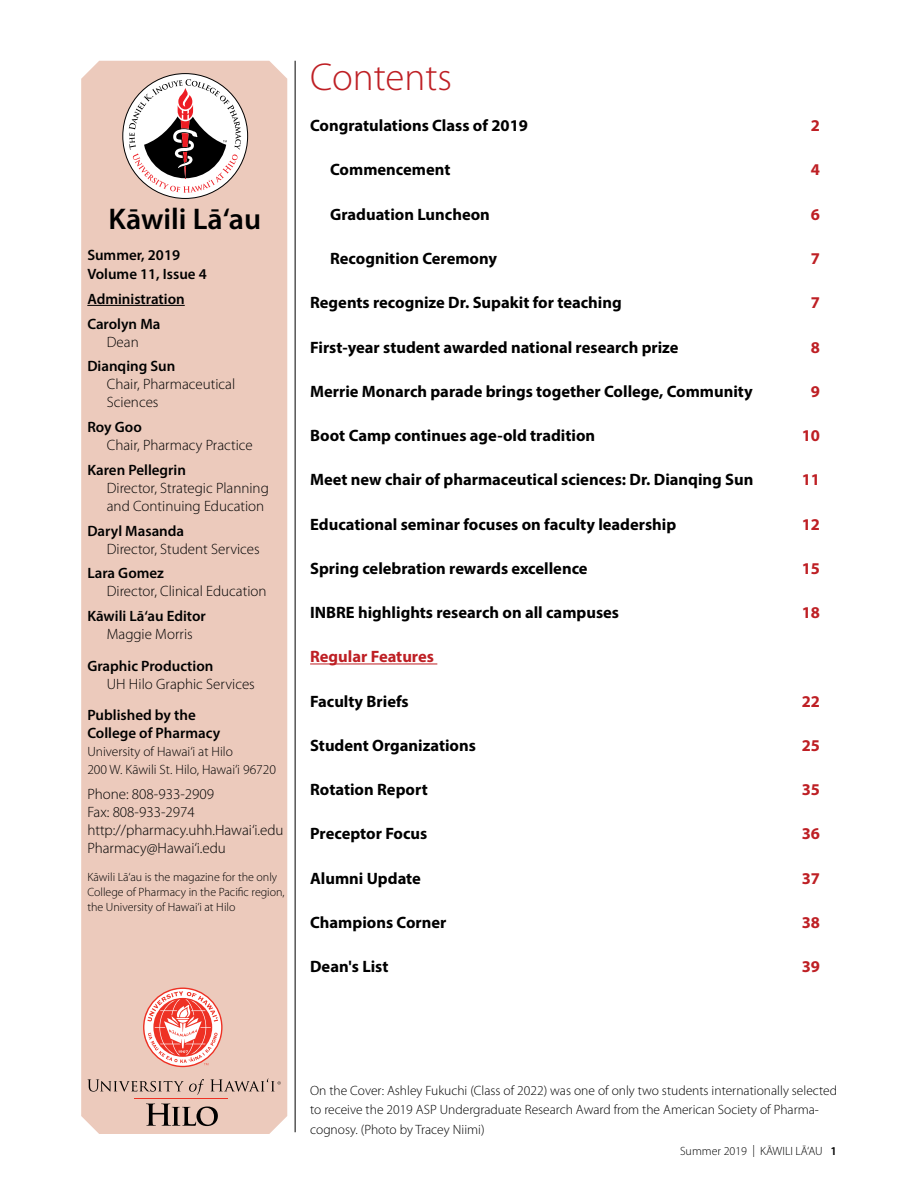
<style>
.page{position:relative;width:918px;height:1188px;background:#fff}
.page>*{position:absolute;margin:0;border:0;box-sizing:border-box;transform-origin:0 0}
.t1{font:300 39px "Myriad Pro";color:#be1f24}
.t2{font:600 30px "Myriad Pro";color:#000}
.t3{font:700 16.5px "Myriad Pro";color:#000}
.t4{font:700 16.5px "Myriad Pro";color:#be1f24}
.t5{font:300 15px/18px "Myriad Pro";color:#000}
.t6{font:600 15px/19.5px "Myriad Pro";color:#000}
.t7{font:300 13.5px/19.5px "Myriad Pro";color:#000}
.t8{font:300 12px/15px "Myriad Pro";color:#000}
.s1{font-weight:600}
</style>
<div class="page">
<hr style="left:295px;top:61px;width:1px;height:1071px;background:#000">
<div style="left:81px;top:61px;width:206px;height:1073px;background:#eccabc"></div>
<svg style="left:123px;top:74px;width:125px;height:124px"></svg>
<svg style="left:129px;top:79px;width:112px;height:114px"></svg>
<hr style="left:87px;top:305px;width:98px;height:1px;background:#000">
<svg style="left:143px;top:988px;width:80px;height:79px"></svg>
<hr style="left:135px;top:1098px;width:93px;height:1px;background:#ee3124">
<svg style="left:87px;top:1079px;width:117px;height:16px;background:#caada1"></svg>
<svg style="left:210px;top:1078px;width:71px;height:14px"></svg>
<svg style="left:146px;top:1104px;width:72px;height:22px;background:#a18a80"></svg>
<hr style="left:310px;top:664px;width:127px;height:1px;background:#be1f24">
<h2 class="t2" style="left:108px;top:200px;width:154px">Kāwili Lā‘au</h2>
<p class="t6" style="left:87px;top:244px;width:121px">Summer, 2019<br>Volume 11, Issue 4</p>
<p class="t6" style="left:87px;top:286px;width:99px;line-height:24.8px">Administration<br>Carolyn Ma</p>
<p class="t5" style="left:107px;top:333px;width:33px">Dean</p>
<p class="t6" style="left:87px;top:356px;width:90px">Dianqing Sun</p>
<p class="t5" style="left:107px;top:376px;width:130px">Chair, Pharmaceutical<br>Sciences</p>
<p class="t6" style="left:87px;top:417px;width:56px">Roy Goo</p>
<p class="t5" style="left:107px;top:436px;width:147px">Chair, Pharmacy Practice</p>
<p class="t6" style="left:87px;top:460px;width:100px">Karen Pellegrin</p>
<p class="t5" style="left:107px;top:479px;width:164px">Director, Strategic Planning and Continuing Education</p>
<p class="t6" style="left:87px;top:520px;width:98px">Daryl Masanda</p>
<p class="t5" style="left:107px;top:540px;width:155px">Director, Student Services</p>
<p class="t6" style="left:87px;top:563px;width:78px">Lara Gomez</p>
<p class="t5" style="left:107px;top:583px;width:161px">Director, Clinical Education</p>
<p class="t6" style="left:87px;top:606px;width:120px">Kāwili Lā‘au Editor</p>
<p class="t5" style="left:107px;top:625px;width:88px">Maggie Morris</p>
<p class="t6" style="left:87px;top:655px;width:128px">Graphic Production</p>
<p class="t5" style="left:107px;top:675px;width:150px">UH Hilo Graphic Services</p>
<p class="t6" style="left:87px;top:706px;width:134px;line-height:18px">Published by the<br>College of Pharmacy</p>
<p class="t7" style="left:87px;top:743px;width:190px;line-height:18px">University of Hawai‘i at Hilo<br>200 W. Kāwili St. Hilo, Hawai‘i 96720</p>
<p class="t5" style="left:87px;top:785px;width:198px">Phone: 808-933-2909<br>Fax: 808-933-2974 http://pharmacy.uhh.Hawai‘i.edu<br>Pharmacy@Hawai‘i.edu</p>
<p class="t8" style="left:87px;top:870px;width:199px">Kāwili Lā‘au is the magazine for the only<br>College of Pharmacy in the Pacifc region, the University of Hawai‘i at Hilo</p>
<h1 class="t1" style="left:310px;top:56px;width:143px">Contents</h1>
<p class="t3" style="left:310px;top:115px;width:219px">Congratulations Class of 2019</p>
<p class="t4" style="left:811px;top:115px;width:11px">2</p>
<p class="t3" style="left:330px;top:159px;width:122px">Commencement</p>
<p class="t4" style="left:811px;top:159px;width:11px">4</p>
<p class="t3" style="left:330px;top:203px;width:161px">Graduation Luncheon</p>
<p class="t4" style="left:811px;top:203px;width:11px">6</p>
<p class="t3" style="left:330px;top:248px;width:169px">Recognition Ceremony</p>
<p class="t4" style="left:811px;top:248px;width:11px">7</p>
<p class="t3" style="left:310px;top:292px;width:313px">Regents recognize Dr. Supakit for teaching</p>
<p class="t4" style="left:811px;top:292px;width:11px">7</p>
<p class="t3" style="left:310px;top:336px;width:370px">First-year student awarded national research prize</p>
<p class="t4" style="left:811px;top:336px;width:11px">8</p>
<p class="t3" style="left:310px;top:380px;width:444px">Merrie Monarch parade brings together College, Community</p>
<p class="t4" style="left:811px;top:380px;width:11px">9</p>
<p class="t3" style="left:310px;top:425px;width:287px">Boot Camp continues age-old tradition</p>
<p class="t4" style="left:802px;top:425px;width:20px">10</p>
<p class="t3" style="left:310px;top:469px;width:445px">Meet new chair of pharmaceutical sciences: Dr. Dianqing Sun</p>
<p class="t4" style="left:802px;top:469px;width:20px">11</p>
<p class="t3" style="left:310px;top:513px;width:368px">Educational seminar focuses on faculty leadership</p>
<p class="t4" style="left:802px;top:513px;width:20px">12</p>
<p class="t3" style="left:310px;top:558px;width:279px">Spring celebration rewards excellence</p>
<p class="t4" style="left:802px;top:558px;width:20px">15</p>
<p class="t3" style="left:310px;top:602px;width:310px">INBRE highlights research on all campuses</p>
<p class="t4" style="left:802px;top:602px;width:20px">18</p>
<p class="t4" style="left:310px;top:646px;width:125px">Regular Features</p>
<p class="t3" style="left:310px;top:690px;width:100px">Faculty Briefs</p>
<p class="t4" style="left:802px;top:690px;width:20px">22</p>
<p class="t3" style="left:310px;top:735px;width:167px">Student Organizations</p>
<p class="t4" style="left:802px;top:735px;width:20px">25</p>
<p class="t3" style="left:310px;top:779px;width:119px">Rotation Report</p>
<p class="t4" style="left:802px;top:779px;width:20px">35</p>
<p class="t3" style="left:310px;top:823px;width:119px">Preceptor Focus</p>
<p class="t4" style="left:802px;top:823px;width:20px">36</p>
<p class="t3" style="left:310px;top:867px;width:112px">Alumni Update</p>
<p class="t4" style="left:802px;top:867px;width:20px">37</p>
<p class="t3" style="left:310px;top:912px;width:138px">Champions Corner</p>
<p class="t4" style="left:802px;top:912px;width:20px">38</p>
<p class="t3" style="left:310px;top:956px;width:80px">Dean's List</p>
<p class="t4" style="left:802px;top:956px;width:20px">39</p>
<p class="t7" style="left:310px;top:1081px;width:528px">On the Cover: Ashley Fukuchi (Class of 2022) was one of only two students internationally selected to receive the 2019 ASP Undergraduate Research Award from the American Society of Pharma&shy;cognosy. (Photo by Tracey Niimi)</p>
<p class="t8" style="left:680px;top:1144px;width:158px">Summer 2019 | KĀWILI LĀ‘AU <span class="s1">1</span></p>
</div>
